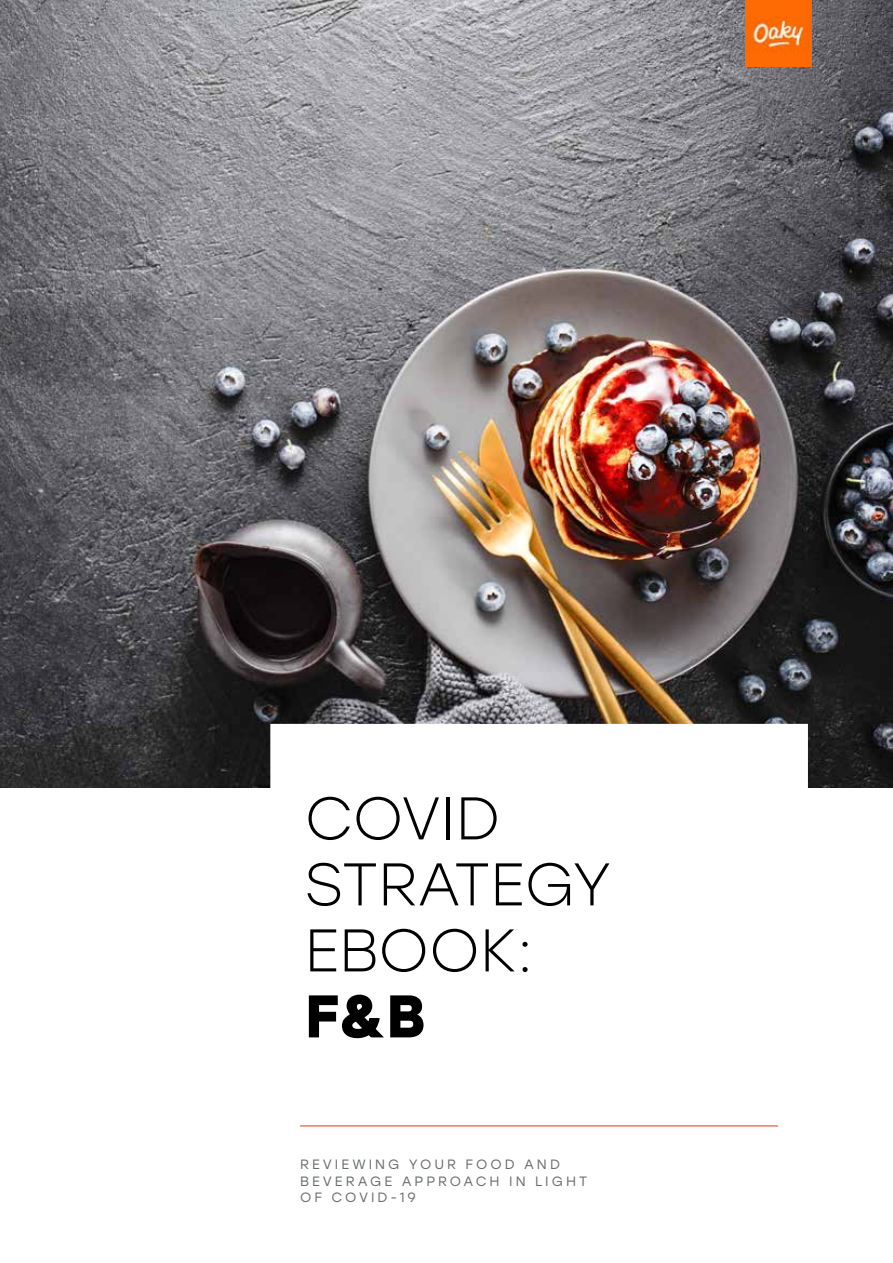
<style>
.page{position:relative;width:893px;height:1263px;background:#fff}
.page>*{position:absolute;margin:0;border:0;box-sizing:border-box;transform-origin:0 0}
.t1{font:300 60px/66px "Stolzl";color:#000}
.t2{font:700 60px "Stolzl";color:#000}
.t3{font:13.5px/16.5px "Stolzl";letter-spacing:.215em;color:#676c6e}
</style>
<div class="page">
<img style="left:0;top:0;width:893px;height:788px">
<svg style="left:270px;top:724px;width:538px;height:403px"></svg>
<hr style="left:300px;top:1125px;width:478px;height:1px;background:#e63612">
<img style="left:745px;top:0;width:66px;height:66px">
<h1 class="t1" style="left:305px;top:783px;width:308px">COVID<br>STRATEGY<br>EBOOK:</h1>
<h1 class="t2" style="left:305px;top:973px;width:122px">F&amp;B</h1>
<p class="t3" style="left:300px;top:1156px;width:289px">REVIEWING YOUR FOOD AND<br>BEVERAGE APPROACH IN LIGHT<br>OF COVID-19</p>
</div>
